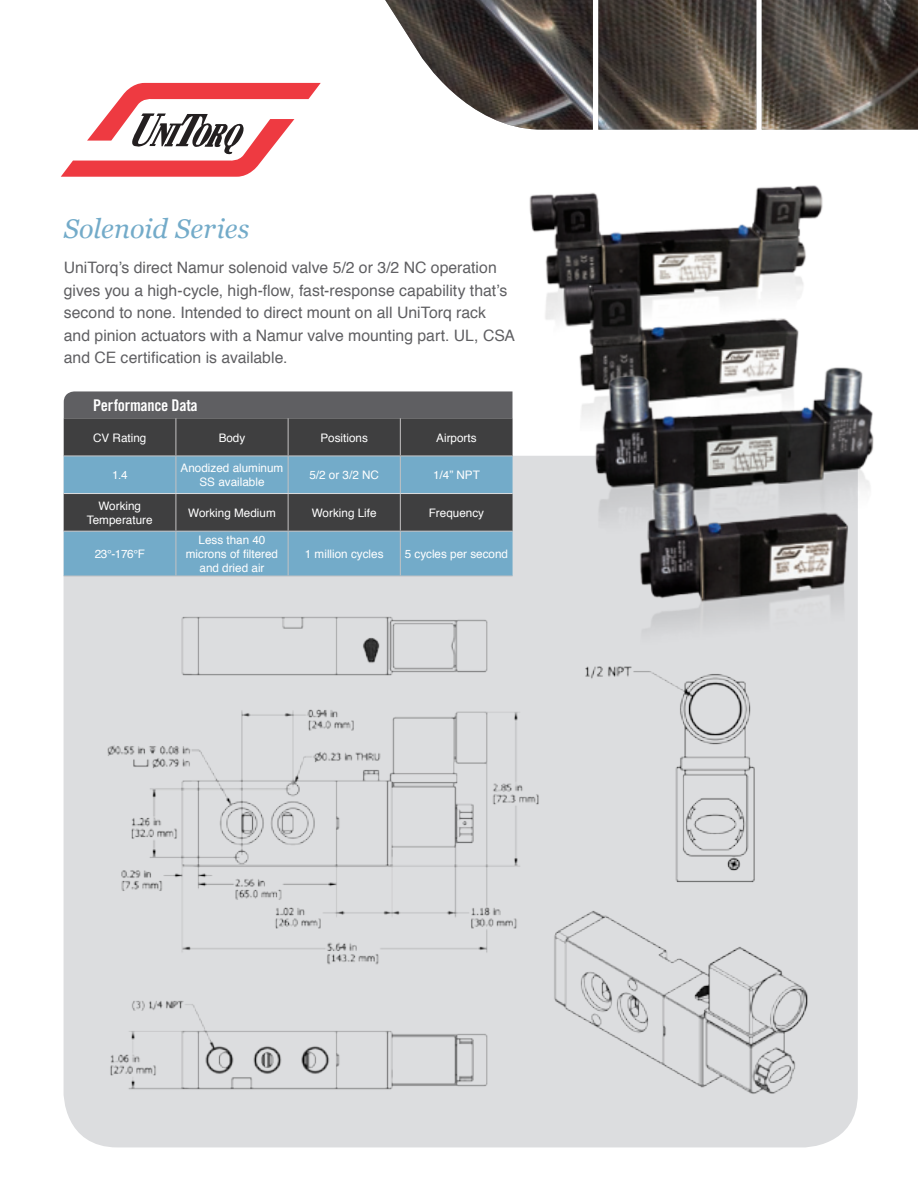
<style>
.page{position:relative;width:918px;height:1188px;background:#fff}
.page>*{position:absolute;margin:0;border:0;box-sizing:border-box;transform-origin:0 0}
.t1{font:italic 27px "Georgia";letter-spacing:.005em;color:#73abc9}
.t2{font:16.2px "Trade Gothic Bold Cond Twenty";letter-spacing:-.015em;color:#fff}
.t3{font:15.75px/22.5px "Helvetica";color:#5f5f62}
.t4{font:11.7px/14.1px "Helvetica";color:#fff;text-align:center}
</style>
<div class="page">
<img style="left:64px;top:577px;width:311px;height:570px">
<svg style="left:375px;top:456px;width:483px;height:692px;background:#d8d9db"></svg>
<img style="left:385px;top:0;width:533px;height:130px">
<svg style="left:61px;top:83px;width:260px;height:94px"></svg>
<div style="left:64px;top:391px;width:449px;height:27px;background:#5f5f62"></div>
<div style="left:64px;top:418px;width:449px;height:37px;background:#3f3f40"></div>
<svg style="left:64px;top:456px;width:449px;height:120px;background:#64899e"></svg>
<hr style="left:175px;top:418px;width:1px;height:37px;background:#c4c2c3">
<hr style="left:288px;top:418px;width:1px;height:37px;background:#c4c2c3">
<hr style="left:400px;top:418px;width:1px;height:37px;background:#c4c2c3">
<hr style="left:64px;top:455px;width:112px;height:1px;background:#c4c2c3">
<hr style="left:176px;top:455px;width:112px;height:1px;background:#c4c2c3">
<hr style="left:175px;top:456px;width:1px;height:37px;background:#c4c2c3">
<hr style="left:288px;top:455px;width:112px;height:1px;background:#c4c2c3">
<hr style="left:288px;top:456px;width:1px;height:37px;background:#c4c2c3">
<hr style="left:400px;top:455px;width:113px;height:1px;background:#c4c2c3">
<hr style="left:400px;top:456px;width:1px;height:37px;background:#c4c2c3">
<hr style="left:175px;top:494px;width:1px;height:37px;background:#c4c2c3">
<hr style="left:288px;top:494px;width:1px;height:37px;background:#c4c2c3">
<hr style="left:400px;top:494px;width:1px;height:37px;background:#c4c2c3">
<hr style="left:64px;top:531px;width:112px;height:1px;background:#c4c2c3">
<hr style="left:176px;top:531px;width:112px;height:1px;background:#c4c2c3">
<hr style="left:175px;top:532px;width:1px;height:44px;background:#c4c2c3">
<hr style="left:288px;top:531px;width:112px;height:1px;background:#c4c2c3">
<hr style="left:288px;top:532px;width:1px;height:44px;background:#c4c2c3">
<hr style="left:400px;top:531px;width:113px;height:1px;background:#c4c2c3">
<hr style="left:400px;top:532px;width:1px;height:44px;background:#c4c2c3">
<hr style="left:64px;top:576px;width:112px;height:1px;background:#c4c2c3">
<hr style="left:176px;top:576px;width:112px;height:1px;background:#c4c2c3">
<hr style="left:288px;top:576px;width:112px;height:1px;background:#c4c2c3">
<hr style="left:400px;top:576px;width:113px;height:1px;background:#c4c2c3">
<hr style="left:64px;top:493px;width:112px;height:1px;background:#dcdddf">
<hr style="left:176px;top:493px;width:112px;height:1px;background:#dcdddf">
<hr style="left:288px;top:493px;width:112px;height:1px;background:#dcdddf">
<hr style="left:400px;top:493px;width:113px;height:1px;background:#dcdddf">
<img style="left:529px;top:185px;width:294px;height:167px">
<img style="left:575px;top:352px;width:299px;height:308px">
<p class="t1" style="left:64px;top:212px;width:187px">Solenoid Series</p>
<p class="t3" style="left:64px;top:257px;width:453px">UniTorq’s direct Namur solenoid valve 5/2 or 3/2 NC operation gives you a high-cycle, high-flow, fast-response capability that’s second to none. Intended to direct mount on all UniTorq rack and pinion actuators with a Namur valve mounting part. UL, CSA and CE certification is available.</p>
<p class="t2" style="left:93px;top:395px;width:106px">Performance Data</p>
<p class="t4" style="left:93px;top:431px;width:55px">CV Rating</p>
<p class="t4" style="left:219px;top:431px;width:28px">Body</p>
<p class="t4" style="left:321px;top:431px;width:49px">Positions</p>
<p class="t4" style="left:436px;top:431px;width:42px">Airports</p>
<p class="t4" style="left:112px;top:469px;width:17px">1.4</p>
<p class="t4" style="left:181px;top:462px;width:104px">Anodized aluminum<br>SS available</p>
<p class="t4" style="left:309px;top:469px;width:71px">5/2 or 3/2 NC</p>
<p class="t4" style="left:433px;top:469px;width:48px">1/4” NPT</p>
<p class="t4" style="left:98px;top:500px;width:44px">Working</p>
<p class="t4" style="left:87px;top:513px;width:67px">Temperature</p>
<p class="t4" style="left:188px;top:506px;width:89px">Working Medium</p>
<p class="t4" style="left:312px;top:506px;width:66px">Working Life</p>
<p class="t4" style="left:429px;top:506px;width:57px">Frequency</p>
<p class="t4" style="left:95px;top:548px;width:52px">23°-176°F</p>
<p class="t4" style="left:199px;top:534px;width:68px">Less than 40</p>
<p class="t4" style="left:186px;top:548px;width:94px">microns of filtered and dried air</p>
<p class="t4" style="left:305px;top:548px;width:80px">1 million cycles</p>
<p class="t4" style="left:405px;top:548px;width:105px">5 cycles per second</p>
</div>
